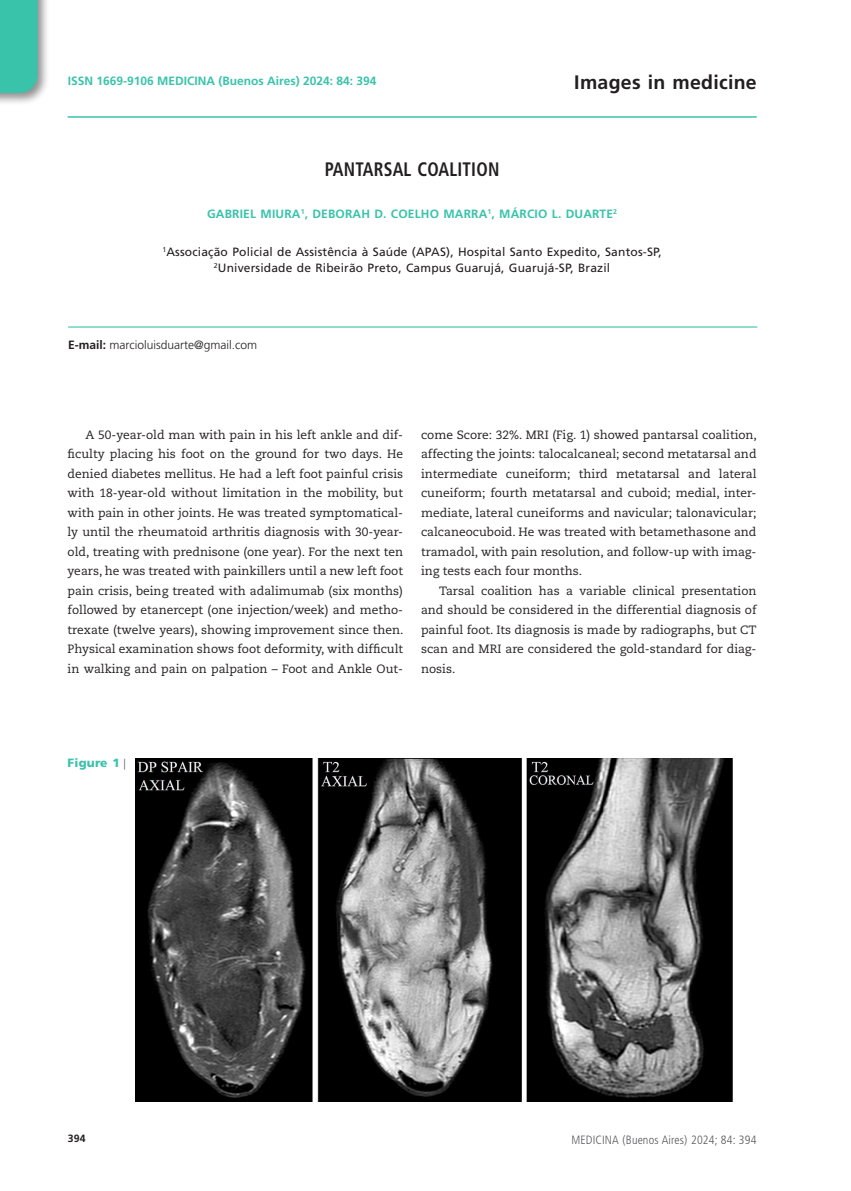
<style>
.page{position:relative;width:851px;height:1191px;background:#fff}
.page>*{position:absolute;margin:0;border:0;box-sizing:border-box;transform-origin:0 0}
.titulo{font:700 condensed 19.5px "Frutiger LT Std";letter-spacing:.015em;color:#231f20;scale:.9 1}
.t1{font:700 19.5px "Frutiger LT Std";letter-spacing:.015em;color:#231f20}
.texto2{font:12px/19.5px "Caecilia LT Std";color:#231f20;text-align:justify}
.lugar{font:12px "Frutiger LT Std";letter-spacing:.015em;color:#231f20}
.autor{font:700 12px "Frutiger LT Std";letter-spacing:.015em;color:#3ac3ab}
.dirección-1{font:300 12px "Frutiger LT Std";color:#231f20}
.t2{font:300 condensed 12px "Frutiger LT Std";letter-spacing:.01em;color:#57585a}
.epigrafe{font:900 12px "Frutiger LT Std";letter-spacing:.015em;color:#3ac3ab}
.t3{font:700 10.5px "Frutiger LT Std";color:#231f20}
.s1{font-weight:700}
</style>
<div class="page">
<div style="left:0;top:0;width:50px;height:105px;background:#231f20;opacity:.5"></div>
<div style="left:0;top:0;width:38px;height:93px;background:#3ac3ab"></div>
<hr style="left:68px;top:116px;width:688px;height:2px;background:#3ac3ab">
<hr style="left:68px;top:326px;width:689px;height:1px;background:#3ac3ab">
<img style="left:136px;top:758px;width:596px;height:343px">
<p class="autor" style="left:68px;top:73px;width:310px">ISSN 1669-9106 MEDICINA (Buenos Aires) 2024: 84: 394</p>
<p class="t1" style="left:574px;top:71px;width:184px">Images in medicine</p>
<p class="titulo" style="left:325px;top:158px;width:195px">PANTARSAL COALITION</p>
<p class="autor" style="left:207px;top:206px;width:411px">GABRIEL MIURA<sup>1</sup>, DEBORAH D. COELHO MARRA<sup>1</sup>, MÁRCIO L. DUARTE<sup>2</sup></p>
<p class="lugar" style="left:162px;top:244px;width:501px"><sup>1</sup>Associação Policial de Assistência à Saúde (APAS), Hospital Santo Expedito, Santos-SP,</p>
<p class="lugar" style="left:214px;top:261px;width:398px"><sup>2</sup>Universidade de Ribeirão Preto, Campus Guarujá, Guarujá-SP, Brazil</p>
<p class="dirección-1" style="left:68px;top:338px;width:190px"><span class="s1">E-mail:</span> marcioluisduarte@gmail.com</p>
<p class="texto2" style="left:68px;top:425px;width:337px;text-indent:18px">A 50-year-old man with pain in his left ankle and dif&shy;ficulty placing his foot on the ground for two days. He denied diabetes mellitus. He had a left foot painful crisis with 18-year-old without limitation in the mobility, but with pain in other joints. He was treated symptomatical&shy;ly until the rheumatoid arthritis diagnosis with 30-year&shy;old, treating with prednisone (one year). For the next ten years, he was treated with painkillers until a new left foot pain crisis, being treated with adalimumab (six months) followed by etanercept (one injection/week) and metho&shy;trexate (twelve years), showing improvement since then.<br>Physical examination shows foot deformity, with difficult in walking and pain on palpation – Foot and Ankle Out-</p>
<p class="texto2" style="left:421px;top:425px;width:337px">come Score: 32%. MRI (Fig. 1) showed pantarsal coalition, affecting the joints: talocalcaneal; second metatarsal and intermediate cuneiform; third metatarsal and lateral cuneiform; fourth metatarsal and cuboid; medial, inter&shy;mediate, lateral cuneiforms and navicular; talonavicular; calcaneocuboid. He was treated with betamethasone and tramadol, with pain resolution, and follow-up with imag&shy;ing tests each four months.</p>
<p class="texto2" style="left:421px;top:581px;width:337px;text-indent:18px">Tarsal coalition has a variable clinical presentation and should be considered in the differential diagnosis of painful foot. Its diagnosis is made by radiographs, but CT scan and MRI are considered the gold-standard for diag&shy;nosis.</p>
<p class="epigrafe" style="left:68px;top:756px;width:54px">Figure 1</p>
<p class="t3" style="left:68px;top:1132px;width:19px">394</p>
<p class="t2" style="left:571px;top:1132px;width:186px">MEDICINA (Buenos Aires) 2024; 84: 394</p>
</div>
